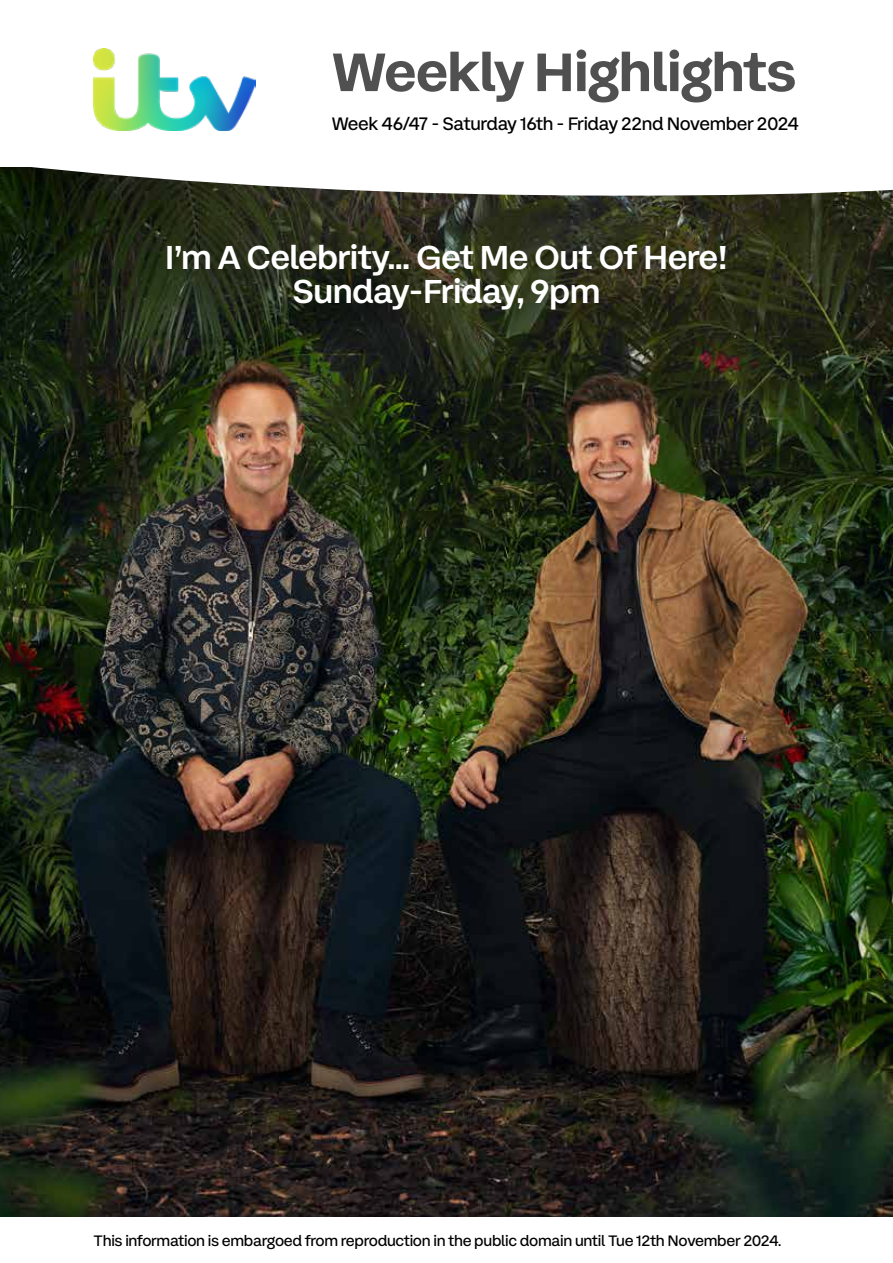
<style>
.page{position:relative;width:893px;height:1263px;background:#fff}
.page>*{position:absolute;margin:0;border:0;box-sizing:border-box;transform-origin:0 0}
.t1{font:700 56.25px "ITV Display Sans";letter-spacing:-.02em;color:#505050}
.t2{font:500 34.5px/34.5px "ITV Display Sans";letter-spacing:-.02em;color:#fff;text-align:center}
.t3{font:18.75px "ITV Display Sans";letter-spacing:-.02em;color:#000}
.t4{font:15.75px "ITV Display Sans";letter-spacing:-.02em;color:#000}
</style>
<div class="page">
<img style="left:0;top:196px;width:893px;height:1021px">
<svg style="left:0;top:48px;width:893px;height:148px"></svg>
<img style="left:94px;top:49px;width:162px;height:81px">
<h1 class="t1" style="left:332px;top:36px;width:466px">Weekly Highlights</h1>
<p class="t3" style="left:332px;top:112px;width:468px">Week 46/47 - Saturday 16th - Friday 22nd November 2024</p>
<h2 class="t2" style="left:165px;top:240px;width:565px">I’m A Celebrity... Get Me Out Of Here!<br>Sunday-Friday, 9pm</h2>
<p class="t4" style="left:94px;top:1230px;width:690px">This information is embargoed from reproduction in the public domain until Tue 12th November 2024.</p>
</div>
